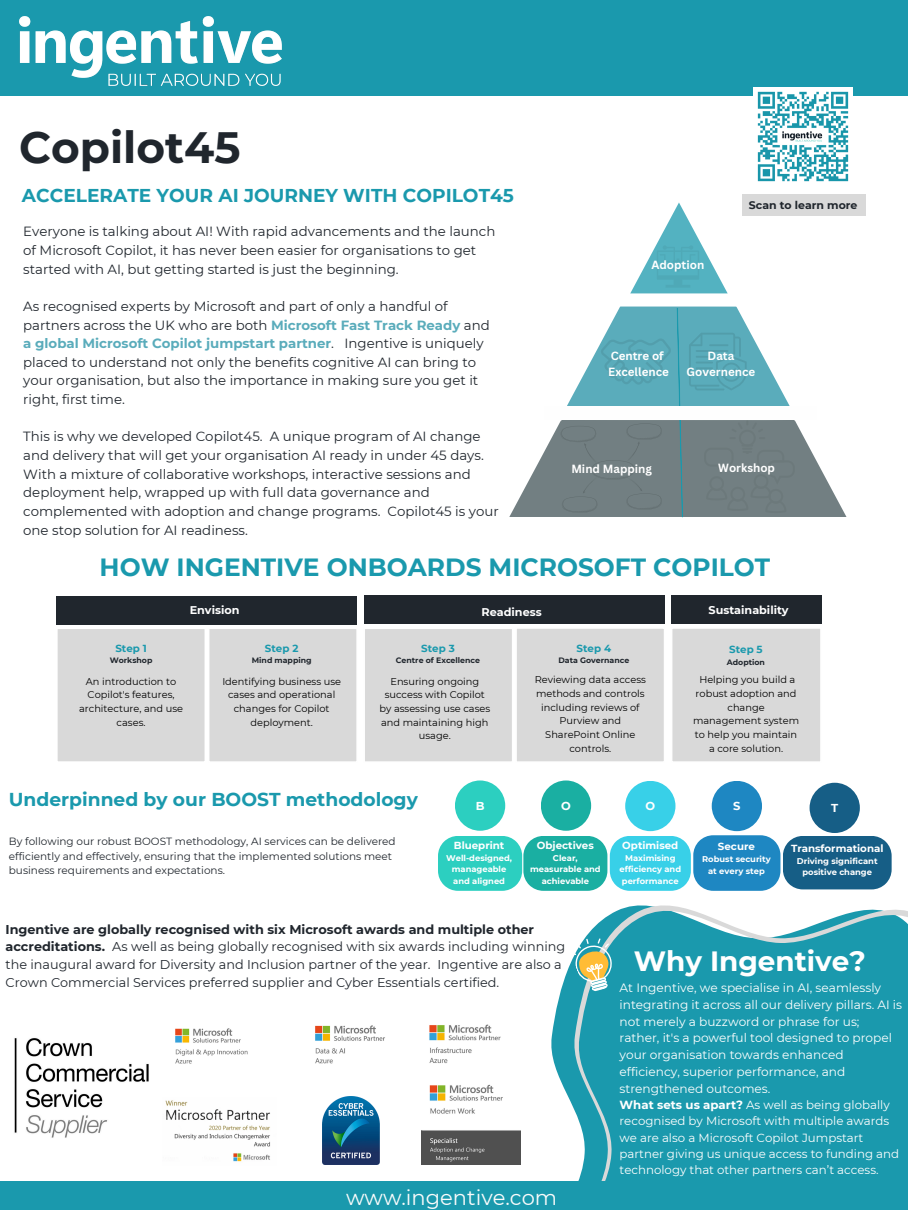
<style>
.page{position:relative;width:908px;height:1210px;background:#fff}
.page>*{position:absolute;margin:0;border:0;box-sizing:border-box;transform-origin:0 0}
.t1{font:700 43.78px "Montserrat";color:#20262d}
.t2{font:700 27.82px "Montserrat";color:#fff}
.t3{font:700 24.85px "Montserrat";color:#1a99ad}
.t4{font:21px "Montserrat";color:#f9fbfb}
.t5{font:700 18.65px "Montserrat";color:#1a99ad}
.t6{font:700 18.55px "Montserrat";color:#1a99ad}
.t7{font:13.3px/18.6px "Montserrat";color:#20262d}
.t8{font:12.77px/17.8px "Montserrat";color:#20262d}
.t9{font:12.11px/16.8px "Montserrat";color:#fff}
.t10{font:11.76px/16.3px "Montserrat";color:#fff}
.t11{font:700 11.55px/16px "Canva Sans";color:#fff;text-align:center}
.t12{font:700 11.48px "Montserrat";color:#fff}
.t13{font:700 11.2px "Montserrat";color:#fff}
.t14{font:700 10.92px "Montserrat";color:#20262d}
.t15{font:10.46px/14.4px "Montserrat";color:#20262d}
.t16{font:700 10.25px "Montserrat";color:#fff}
.t17{font:700 10.25px "Montserrat";color:#1a99ad}
.t18{font:9.8px/13.6px "Montserrat";color:#000;text-align:center}
.t19{font:700 8.33px/11.6px "Montserrat";color:#fff;text-align:center}
.t20{font:700 7.8px "Montserrat";color:#20262d}
.s1{font-weight:700;color:#5aacbb}
.s2{font-weight:700}
</style>
<div class="page">
<div style="left:0;top:0;width:907px;height:1210px;background:#1a99ad"></div>
<img style="left:19px;top:16px;width:263px;height:69px">
<div style="left:0;top:96px;width:907px;height:1114px;background:#fff"></div>
<svg style="left:551px;top:905px;width:356px;height:275px;background:#35a4b6"></svg>
<svg style="left:569px;top:938px;width:51px;height:57px;background:#80b8a9"></svg>
<div style="left:364px;top:595px;width:300px;height:29px;background:#20262d"></div>
<div style="left:670px;top:595px;width:151px;height:29px;background:#20262d"></div>
<img style="left:175px;top:1028px;width:73px;height:36px">
<img style="left:421px;top:1084px;width:99px;height:80px">
<img style="left:315px;top:1025px;width:70px;height:39px">
<img style="left:429px;top:1024px;width:72px;height:40px">
<img style="left:165px;top:1100px;width:105px;height:62px">
<div style="left:742px;top:194px;width:123px;height:21px;background:#d9d9d9"></div>
<div style="left:57px;top:595px;width:300px;height:29px;background:#20262d"></div>
<svg style="left:509px;top:202px;width:342px;height:315px"></svg>
<div style="left:544px;top:406px;width:272px;height:14px;background:#fefefe"></div>
<img style="left:14px;top:1038px;width:135px;height:100px">
<img style="left:322px;top:1096px;width:57px;height:68px">
<div style="left:57px;top:629px;width:300px;height:133px;background:#d9d9d9"></div>
<div style="left:365px;top:629px;width:299px;height:133px;background:#d9d9d9"></div>
<div style="left:672px;top:629px;width:148px;height:133px;background:#d9d9d9"></div>
<img style="left:753px;top:87px;width:99px;height:95px">
<div style="left:455px;top:780px;width:50px;height:50px;background:#2ccfc0;border-radius:50%"></div>
<div style="left:625px;top:781px;width:50px;height:50px;background:#38d0e8;border-radius:50%"></div>
<div style="left:540px;top:780px;width:51px;height:50px;background:#1aafa2;border-radius:50%"></div>
<div style="left:711px;top:781px;width:50px;height:50px;background:#1e87c2;border-radius:50%"></div>
<div style="left:809px;top:782px;width:50px;height:51px;background:#165e86;border-radius:50%"></div>
<svg style="left:438px;top:835px;width:453px;height:56px;background:#3aaabc"></svg>
<div style="left:0;top:1180px;width:907px;height:30px;background:#1a99ad"></div>
<p class="t1" style="left:19px;top:121px;width:223px">Copilot45</p>
<p class="t6" style="left:22px;top:184px;width:493px">ACCELERATE YOUR AI JOURNEY WITH COPILOT45</p>
<p class="t7" style="left:23px;top:222px;width:473px">Everyone is talking about AI! With rapid advancements and the launch of Microsoft Copilot, it has never been easier for organisations to get started with AI, but getting started is just the beginning.</p>
<p class="t7" style="left:23px;top:297px;width:468px">As recognised experts by Microsoft and part of only a handful of partners across the UK who are both <span class="s1">Microsoft Fast Track Ready</span> and <span class="s1">a global Microsoft Copilot jumpstart partner</span>. Ingentive is uniquely placed to understand not only the benefits cognitive AI can bring to your organisation, but also the importance in making sure you get it right, first time.</p>
<p class="t7" style="left:23px;top:427px;width:477px">This is why we developed Copilot45. A unique program of AI change and delivery that will get your organisation AI ready in under 45 days.<br>With a mixture of collaborative workshops, interactive sessions and deployment help, wrapped up with full data governance and complemented with adoption and change programs. Copilot45 is your one stop solution for AI readiness.</p>
<p class="t11" style="left:651px;top:256px;width:54px">Adoption</p>
<h3 class="t14" style="left:748px;top:198px;width:110px">Scan to learn more</h3>
<p class="t11" style="left:610px;top:348px;width:54px">Centre of</p>
<p class="t11" style="left:608px;top:364px;width:62px">Excellence</p>
<p class="t11" style="left:686px;top:348px;width:70px">Data<br>Governence</p>
<p class="t11" style="left:571px;top:460px;width:82px">Mind Mapping</p>
<p class="t11" style="left:718px;top:460px;width:58px">Workshop</p>
<p class="t3" style="left:99px;top:552px;width:672px">HOW INGENTIVE ONBOARDS MICROSOFT COPILOT</p>
<p class="t13" style="left:481px;top:605px;width:62px">Readiness</p>
<p class="t13" style="left:708px;top:603px;width:81px">Sustainability</p>
<p class="t13" style="left:190px;top:603px;width:51px">Envision</p>
<p class="t17" style="left:115px;top:642px;width:33px">Step 1</p>
<p class="t20" style="left:110px;top:655px;width:44px">Workshop</p>
<p class="t17" style="left:265px;top:642px;width:35px">Step 2</p>
<p class="t20" style="left:252px;top:655px;width:61px">Mind mapping</p>
<p class="t17" style="left:421px;top:642px;width:35px">Step 3</p>
<p class="t20" style="left:396px;top:655px;width:86px">Centre of Excellence</p>
<p class="t17" style="left:576px;top:642px;width:36px">Step 4</p>
<p class="t20" style="left:558px;top:655px;width:72px">Data Governance</p>
<p class="t17" style="left:729px;top:643px;width:35px">Step 5</p>
<p class="t20" style="left:726px;top:657px;width:40px">Adoption</p>
<p class="t18" style="left:79px;top:674px;width:105px">An introduction to<br>Copilot's features, architecture, and use cases.</p>
<p class="t18" style="left:222px;top:674px;width:120px">Identifying business use cases and operational changes for Copilot deployment.</p>
<p class="t18" style="left:379px;top:674px;width:112px">Ensuring ongoing success with Copilot by assessing use cases and maintaining high usage.</p>
<h6 class="t18" style="left:534px;top:673px;width:113px">Reviewing data access methods and controls including reviews of<br>Purview and<br>SharePoint Online controls.</h6>
<p class="t18" style="left:692px;top:673px;width:107px">Helping you build a robust adoption and change management system to help you maintain a core solution.</p>
<p class="t5" style="left:9px;top:787px;width:410px">Underpinned by our BOOST methodology</p>
<p class="t15" style="left:9px;top:834px;width:388px">By following our robust BOOST methodology, AI services can be delivered efficiently and effectively, ensuring that the implemented solutions meet business requirements and expectations.</p>
<p class="t12" style="left:475px;top:798px;width:10px">B</p>
<p class="t12" style="left:561px;top:798px;width:11px">O</p>
<p class="t12" style="left:645px;top:799px;width:11px">O</p>
<p class="t12" style="left:733px;top:799px;width:9px">S</p>
<p class="t12" style="left:830px;top:801px;width:9px">T</p>
<p class="t16" style="left:453px;top:839px;width:52px">Blueprint</p>
<p class="t19" style="left:446px;top:852px;width:67px">Well-designed, manageable and aligned</p>
<p class="t16" style="left:536px;top:839px;width:58px">Objectives</p>
<p class="t19" style="left:530px;top:852px;width:72px">Clear, measurable and achievable</p>
<p class="t16" style="left:622px;top:839px;width:58px">Optimised</p>
<p class="t19" style="left:619px;top:852px;width:63px">Maximising efficiency and performance</p>
<p class="t16" style="left:717px;top:840px;width:38px">Secure</p>
<p class="t19" style="left:702px;top:853px;width:70px">Robust security at every step</p>
<p class="t16" style="left:790px;top:841px;width:94px">Transformational</p>
<p class="t19" style="left:796px;top:855px;width:82px">Driving significant positive change</p>
<p class="t8" style="left:5px;top:920px;width:561px"><span class="s2">Ingentive are globally recognised with six Microsoft awards and multiple other accreditations.</span> As well as being globally recognised with six awards including winning the inaugural award for Diversity and Inclusion partner of the year. Ingentive are also a Crown Commercial Services preferred supplier and Cyber Essentials certified.</p>
<h2 class="t4" style="left:346px;top:1184px;width:212px">www.ingentive.com</h2>
<p class="t2" style="left:633px;top:944px;width:233px">Why Ingentive?</p>
<p class="t9" style="left:619px;top:979px;width:284px">At Ingentive, we specialise in AI, seamlessly integrating it across all our delivery pillars. AI is not merely a buzzword or phrase for us; rather, it's a powerful tool designed to propel your organisation towards enhanced efficiency, superior performance, and strengthened outcomes.</p>
<p class="t10" style="left:619px;top:1096px;width:281px"><span class="s2">What sets us apart?</span> As well as being globally recognised by Microsoft with multiple awards we are also a Microsoft Copilot Jumpstart partner giving us unique access to funding and technology that other partners can’t access.</p>
</div>
